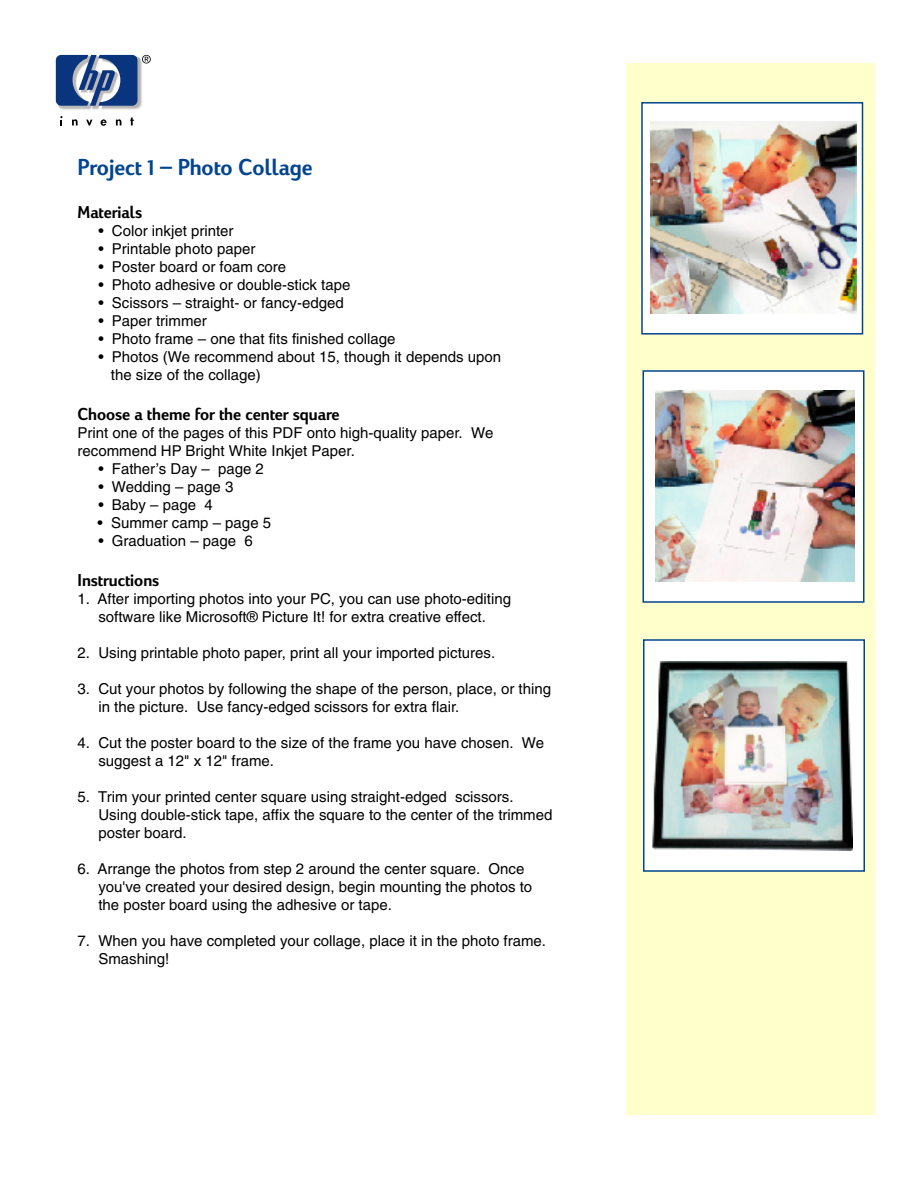
<style>
.page{position:relative;width:918px;height:1188px;background:#fff}
.page>*{position:absolute;margin:0;border:0;box-sizing:border-box;transform-origin:0 0}
.t1{font:700 24px "HP Sans";color:#02458e}
.t2{font:700 18px "HP Sans";color:#000}
.t3{font:15px/18px "Helvetica";color:#000}
</style>
<div class="page">
<div style="left:626px;top:64px;width:248px;height:1051px;background:#ffc"></div>
<div style="left:641px;top:102px;width:222px;height:233px;background:#fff;border:2px solid #02458e"></div>
<svg style="left:56px;top:55px;width:95px;height:71px"></svg>
<div style="left:643px;top:370px;width:222px;height:233px;background:#fff;border:2px solid #02458e"></div>
<div style="left:643px;top:639px;width:222px;height:233px;background:#fff;border:2px solid #02458e"></div>
<div style="left:646px;top:379px;width:217px;height:13px;background:#fff"></div>
<img style="left:655px;top:391px;width:200px;height:190px">
<img style="left:652px;top:662px;width:200px;height:189px">
<img style="left:651px;top:122px;width:205px;height:192px">
<h1 class="t1" style="left:78px;top:159px;width:237px">Project 1 – Photo Collage</h1>
<p class="t2" style="left:78px;top:206px;width:66px">Materials</p>
<p class="t3" style="left:98px;top:223px;width:137px">• Color inkjet printer</p>
<p class="t3" style="left:98px;top:241px;width:159px">• Printable photo paper</p>
<p class="t3" style="left:98px;top:259px;width:189px">• Poster board or foam core</p>
<p class="t3" style="left:98px;top:277px;width:254px">• Photo adhesive or double-stick tape</p>
<p class="t3" style="left:98px;top:295px;width:247px">• Scissors – straight- or fancy-edged</p>
<p class="t3" style="left:98px;top:313px;width:110px">• Paper trimmer</p>
<p class="t3" style="left:98px;top:331px;width:299px">• Photo frame – one that fits finished collage</p>
<p class="t3" style="left:111px;top:349px;width:392px;text-indent:-13px">• Photos (We recommend about 15, though it depends upon the size of the collage)</p>
<p class="t2" style="left:78px;top:408px;width:264px">Choose a theme for the center square</p>
<p class="t3" style="left:78px;top:425px;width:417px">Print one of the pages of this PDF onto high-quality paper. We recommend HP Bright White Inkjet Paper.</p>
<p class="t3" style="left:98px;top:461px;width:167px">• Father’s Day – page 2</p>
<p class="t3" style="left:98px;top:479px;width:137px">• Wedding – page 3</p>
<p class="t3" style="left:98px;top:497px;width:116px">• Baby – page 4</p>
<p class="t3" style="left:98px;top:515px;width:175px">• Summer camp – page 5</p>
<p class="t3" style="left:98px;top:533px;width:156px">• Graduation – page 6</p>
<p class="t2" style="left:78px;top:574px;width:83px">Instructions</p>
<p class="t3" style="left:78px;top:591px;width:435px;text-align:center">1. After importing photos into your PC, you can use photo-editing software like Microsoft® Picture It! for extra creative effect.</p>
<p class="t3" style="left:78px;top:645px;width:419px">2. Using printable photo paper, print all your imported pictures.</p>
<p class="t3" style="left:98px;top:681px;width:454px;text-indent:-21px">3. Cut your photos by following the shape of the person, place, or thing in the picture. Use fancy-edged scissors for extra flair.</p>
<p class="t3" style="left:98px;top:735px;width:447px;text-indent:-21px">4. Cut the poster board to the size of the frame you have chosen. We suggest a 12" x 12" frame.</p>
<p class="t3" style="left:98px;top:789px;width:456px;text-indent:-21px">5. Trim your printed center square using straight-edged scissors.<br>Using double-stick tape, affix the square to the center of the trimmed poster board.</p>
<p class="t3" style="left:98px;top:861px;width:435px;text-indent:-21px">6. Arrange the photos from step 2 around the center square. Once you've created your desired design, begin mounting the photos to the poster board using the adhesive or tape.</p>
<p class="t3" style="left:98px;top:933px;width:449px;text-indent:-21px">7. When you have completed your collage, place it in the photo frame.<br>Smashing!</p>
</div>
